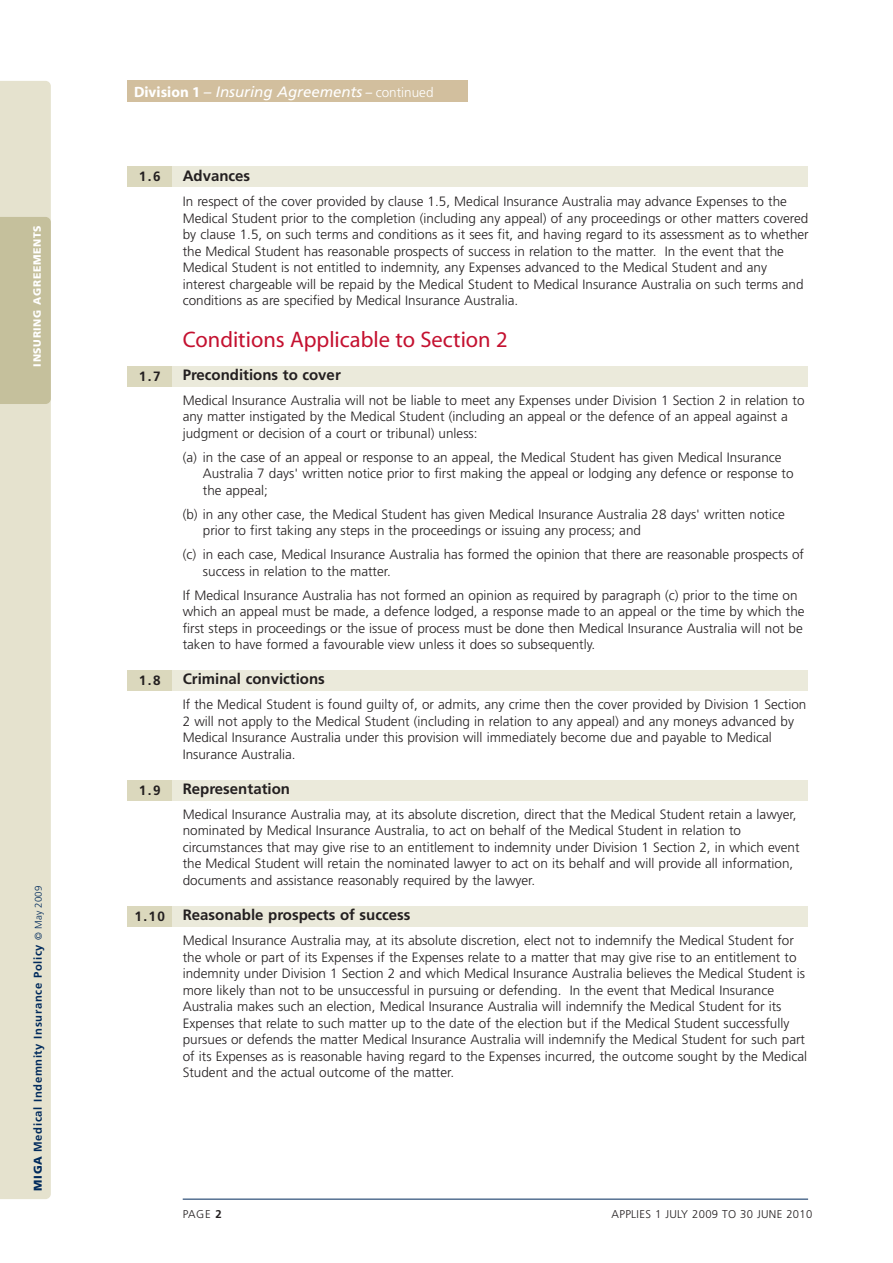
<style>
.page{position:relative;width:893px;height:1263px;background:#fff}
.page>*{position:absolute;margin:0;border:0;box-sizing:border-box;transform-origin:0 0}
.t1{font:22.5px "Myriad";color:#c41130}
.t2{font:700 15px "Frutiger";color:#231f20}
.t3{font:italic 15px "Frutiger";color:#fff}
.t4{font:300 13.5px/16.5px "Frutiger";color:#231f20}
.t5{font:700 13.5px "Frutiger";color:#231f20}
.t6{font:700 11.25px "Frutiger";letter-spacing:.055em;color:#002a5c}
.t7{font:300 11.25px "Frutiger";letter-spacing:.03em;color:#231f20}
.t8{font:900 10.5px "Frutiger";letter-spacing:.06em;color:#fff}
.s1{font-weight:900}
.s2{font-weight:300;font-size:9.75px}
.s3{font-family:"Myriad";font-weight:700;font-style:normal}
.s4{font-family:"Myriad"}
.s5{font-weight:300;font-style:normal;font-size:13.5px}
.s6{font-weight:700}
</style>
<div class="page">
<div style="left:127px;top:906px;width:681px;height:20px;background:#ebeadb"></div>
<div style="left:127px;top:166px;width:681px;height:20px;background:#ebeadb"></div>
<div style="left:127px;top:366px;width:681px;height:20px;background:#ebeadb"></div>
<div style="left:127px;top:670px;width:681px;height:21px;background:#ebeadb"></div>
<div style="left:127px;top:781px;width:681px;height:20px;background:#ebeadb"></div>
<hr style="left:183px;top:1199px;width:625px;height:1px;background:#002a5c">
<div style="left:127px;top:166px;width:45px;height:20px;background:#dbd8bd"></div>
<div style="left:127px;top:906px;width:45px;height:20px;background:#dbd8bd"></div>
<div style="left:0;top:81px;width:51px;height:1118px;background:#e5e2ce"></div>
<div style="left:0;top:217px;width:51px;height:187px;background:#c5c09c"></div>
<div style="left:127px;top:81px;width:341px;height:21px;background:#d2bf9e"></div>
<div style="left:127px;top:366px;width:45px;height:20px;background:#dbd8bd"></div>
<div style="left:127px;top:670px;width:45px;height:21px;background:#dbd8bd"></div>
<div style="left:127px;top:781px;width:45px;height:20px;background:#dbd8bd"></div>
<p class="t8" style="left:33px;top:367px;width:143px;rotate:-90deg">INSURING AGREEMENTS</p>
<p class="t6" style="left:33px;top:1191px;width:307px;rotate:-90deg"><span class="s1">MIGA</span> Medical Indemnity Insurance Policy <span class="s2">© May 2009</span></p>
<p class="t3" style="left:134px;top:85px;width:301px"><span class="s3">Division 1</span> – Insuring Agreements <span class="s4">–</span> <span class="s5">continued</span></p>
<p class="t5" style="left:139px;top:171px;width:23px">1.6</p>
<p class="t5" style="left:139px;top:371px;width:23px">1.7</p>
<p class="t5" style="left:139px;top:675px;width:23px">1.8</p>
<p class="t5" style="left:139px;top:785px;width:23px">1.9</p>
<p class="t5" style="left:134px;top:910px;width:32px">1.10</p>
<p class="t2" style="left:183px;top:170px;width:69px">Advances</p>
<p class="t4" style="left:183px;top:195px;width:627px">In respect of the cover provided by clause 1.5, Medical Insurance Australia may advance Expenses to the Medical Student prior to the completion (including any appeal) of any proceedings or other matters covered by clause 1.5, on such terms and conditions as it sees fit, and having regard to its assessment as to whether the Medical Student has reasonable prospects of success in relation to the matter. In the event that the Medical Student is not entitled to indemnity, any Expenses advanced to the Medical Student and any interest chargeable will be repaid by the Medical Student to Medical Insurance Australia on such terms and conditions as are specified by Medical Insurance Australia.</p>
<h1 class="t1" style="left:183px;top:331px;width:326px">Conditions Applicable to Section 2</h1>
<p class="t2" style="left:183px;top:369px;width:160px">Preconditions to cover</p>
<p class="t4" style="left:183px;top:393px;width:623px">Medical Insurance Australia will not be liable to meet any Expenses under Division 1 Section 2 in relation to any matter instigated by the Medical Student (including an appeal or the defence of an appeal against a judgment or decision of a court or tribunal) unless:</p>
<p class="t4" style="left:203px;top:450px;width:592px;text-indent:-20px">(a) in the case of an appeal or response to an appeal, the Medical Student has given Medical Insurance<br>Australia 7 days' written notice prior to first making the appeal or lodging any defence or response to the appeal;</p>
<p class="t4" style="left:203px;top:507px;width:583px;text-indent:-20px">(b) in any other case, the Medical Student has given Medical Insurance Australia 28 days' written notice prior to first taking any steps in the proceedings or issuing any process; and</p>
<p class="t4" style="left:203px;top:547px;width:602px;text-indent:-20px">(c) in each case, Medical Insurance Australia has formed the opinion that there are reasonable prospects of success in relation to the matter.</p>
<p class="t4" style="left:183px;top:588px;width:623px">If Medical Insurance Australia has not formed an opinion as required by paragraph (c) prior to the time on which an appeal must be made, a defence lodged, a response made to an appeal or the time by which the first steps in proceedings or the issue of process must be done then Medical Insurance Australia will not be taken to have formed a favourable view unless it does so subsequently.</p>
<p class="t2" style="left:183px;top:673px;width:144px">Criminal convictions</p>
<p class="t4" style="left:183px;top:697px;width:625px">If the Medical Student is found guilty of, or admits, any crime then the cover provided by Division 1 Section 2 will not apply to the Medical Student (including in relation to any appeal) and any moneys advanced by Medical Insurance Australia under this provision will immediately become due and payable to Medical Insurance Australia.</p>
<p class="t2" style="left:183px;top:783px;width:109px">Representation</p>
<p class="t4" style="left:183px;top:807px;width:618px">Medical Insurance Australia may, at its absolute discretion, direct that the Medical Student retain a lawyer, nominated by Medical Insurance Australia, to act on behalf of the Medical Student in relation to circumstances that may give rise to an entitlement to indemnity under Division 1 Section 2, in which event the Medical Student will retain the nominated lawyer to act on its behalf and will provide all information, documents and assistance reasonably required by the lawyer.</p>
<p class="t2" style="left:183px;top:909px;width:229px">Reasonable prospects of success</p>
<p class="t4" style="left:183px;top:933px;width:626px">Medical Insurance Australia may, at its absolute discretion, elect not to indemnify the Medical Student for the whole or part of its Expenses if the Expenses relate to a matter that may give rise to an entitlement to indemnity under Division 1 Section 2 and which Medical Insurance Australia believes the Medical Student is more likely than not to be unsuccessful in pursuing or defending. In the event that Medical Insurance Australia makes such an election, Medical Insurance Australia will indemnify the Medical Student for its Expenses that relate to such matter up to the date of the election but if the Medical Student successfully pursues or defends the matter Medical Insurance Australia will indemnify the Medical Student for such part of its Expenses as is reasonable having regard to the Expenses incurred, the outcome sought by the Medical Student and the actual outcome of the matter.</p>
<p class="t7" style="left:183px;top:1210px;width:40px">PAGE <span class="s6">2</span></p>
<p class="t7" style="left:611px;top:1210px;width:202px">APPLIES 1 JULY 2009 TO 30 JUNE 2010</p>
</div>
